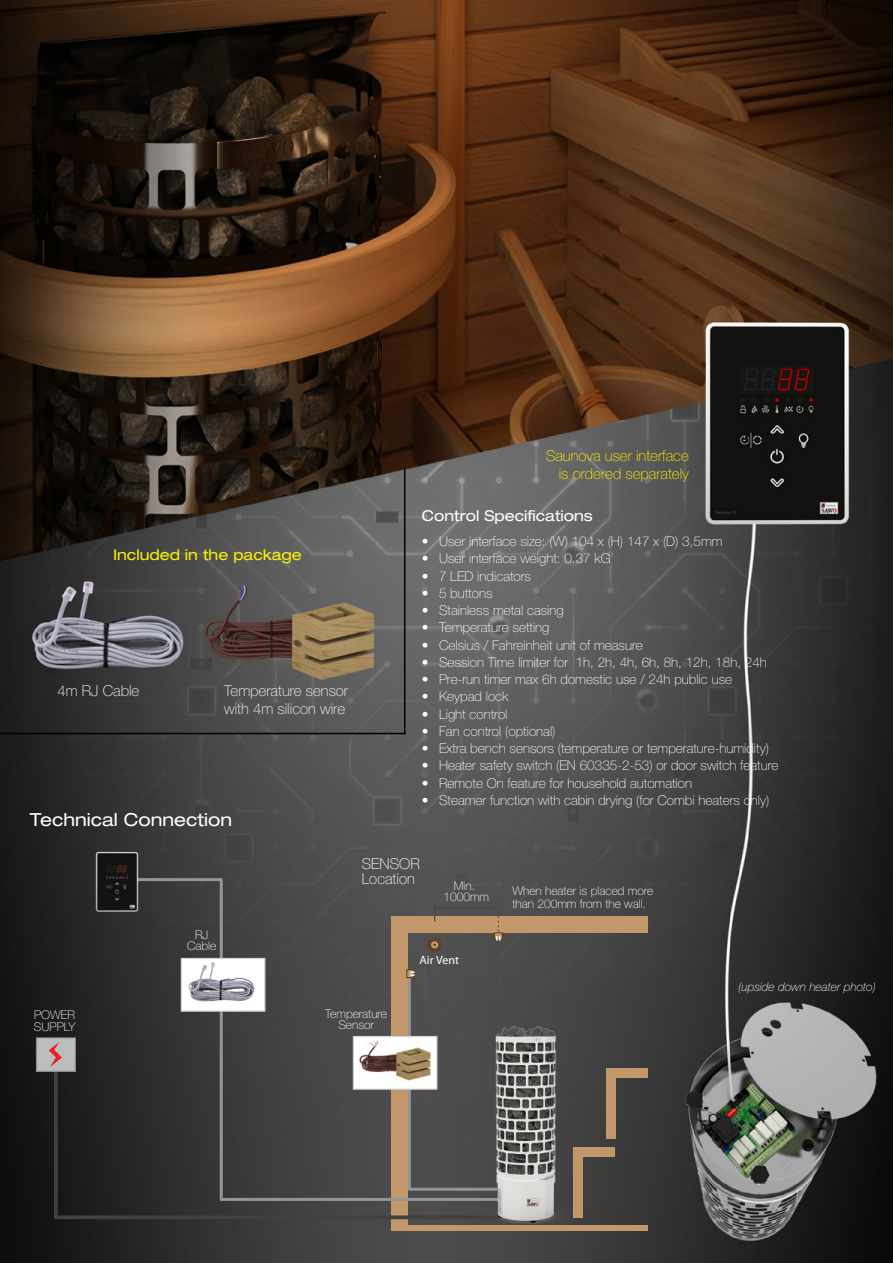
<style>
.page{position:relative;width:893px;height:1263px;background:#fff}
.page>*{position:absolute;margin:0;border:0;box-sizing:border-box;transform-origin:0 0}
.t1{font:expanded 18px "Helvetica Neue LT Pro";color:#fff}
.t2{font:100 15px/18px "Helvetica Neue LT Pro";color:#fff}
.t3{font:100 15px/18px "Helvetica Neue LT Pro";color:#fff200;text-align:right}
.t4{font:expanded 15px "Helvetica Neue LT Pro";color:#fff}
.t5{font:expanded 15px "Helvetica Neue LT Pro";color:#fff200}
.t6{font:100 13.5px "Helvetica Neue LT Pro";color:#fff}
.t7{font:100 12px/11.6px "Helvetica Neue LT Pro";color:#fff;text-align:center}
.t8{font:italic 100 12px "Helvetica Neue LT Pro";color:#fff}
.t9{font:12px "Roboto Condensed";letter-spacing:.005em;color:#fff}
</style>
<div class="page">
<img style="left:0;top:0;width:893px;height:1263px">
<hr style="left:132px;top:878px;width:90px;height:3px;background:#939598">
<div style="left:391px;top:916px;width:16px;height:315px;background:#c2976a"></div>
<div style="left:606px;top:1069px;width:9px;height:70px;background:#c2976a"></div>
<div style="left:606px;top:1069px;width:42px;height:9px;background:#c2976a"></div>
<div style="left:573px;top:1147px;width:42px;height:9px;background:#c2976a"></div>
<div style="left:398px;top:916px;width:250px;height:16px;background:#c2976a"></div>
<div style="left:400px;top:1225px;width:248px;height:6px;background:#c2976a"></div>
<svg style="left:218px;top:876px;width:285px;height:190px;background:#4e4c4a"></svg>
<div style="left:181px;top:958px;width:84px;height:53px;background:#fff"></div>
<div style="left:181px;top:958px;width:84px;height:54px;border:1px solid #d1d2d3"></div>
<div style="left:494px;top:933px;width:8px;height:7px;border:1px solid #603b19"></div>
<img style="left:93px;top:846px;width:49px;height:70px">
<img style="left:188px;top:962px;width:67px;height:40px">
<svg style="left:54px;top:1066px;width:402px;height:153px;background:#3b3a39"></svg>
<div style="left:36px;top:1038px;width:39px;height:33px;background:#babcbe"></div>
<div style="left:36px;top:1037px;width:40px;height:35px;border:1px solid #838383"></div>
<svg style="left:49px;top:1042px;width:13px;height:25px"></svg>
<img style="left:456px;top:1001px;width:141px;height:246px">
<div style="left:353px;top:1036px;width:84px;height:53px;background:#fff"></div>
<div style="left:353px;top:1036px;width:84px;height:54px;border:1px solid #d1d2d3"></div>
<img style="left:359px;top:1040px;width:45px;height:39px">
<svg style="left:404px;top:903px;width:97px;height:289px;background:#635f5a"></svg>
<hr style="left:404px;top:468px;width:1px;height:266px;background:#000">
<hr style="left:0;top:733px;width:405px;height:1px;background:#000">
<p class="t5" style="left:113px;top:546px;width:190px">Included in the package</p>
<p class="t2" style="left:57px;top:681px;width:83px">4m RJ Cable</p>
<p class="t2" style="left:224px;top:681px;width:125px">Temperature sensor with 4m silicon wire</p>
<h1 class="t1" style="left:30px;top:809px;width:204px">Technical Connection</h1>
<p class="t7" style="left:187px;top:928px;width:31px">RJ<br>Cable</p>
<p class="t3" style="left:546px;top:447px;width:144px">Saunova user interface is ordered separately</p>
<p class="t4" style="left:422px;top:507px;width:172px">Control Specifications</p>
<p class="t6" style="left:422px;top:534px;width:302px">• User interface size: (W) 104 x (H) 147 x (D) 3,5mm</p>
<p class="t6" style="left:422px;top:551px;width:190px">• User interface weight: 0.37 kG</p>
<p class="t6" style="left:422px;top:568px;width:111px">• 7 LED indicators</p>
<p class="t6" style="left:422px;top:585px;width:72px">• 5 buttons</p>
<p class="t6" style="left:422px;top:603px;width:143px">• Stainless metal casing</p>
<p class="t6" style="left:422px;top:620px;width:129px">• Temperature setting</p>
<p class="t6" style="left:422px;top:637px;width:222px">• Celsius / Fahreinheit unit of measure</p>
<p class="t6" style="left:422px;top:654px;width:346px">• Session Time limiter for 1h, 2h, 4h, 6h, 8h, 12h, 18h, 24h</p>
<p class="t6" style="left:422px;top:672px;width:312px">• Pre-run timer max 6h domestic use / 24h public use</p>
<p class="t6" style="left:422px;top:689px;width:88px">• Keypad lock</p>
<p class="t6" style="left:422px;top:706px;width:87px">• Light control</p>
<p class="t6" style="left:422px;top:723px;width:135px">• Fan control (optional)</p>
<p class="t6" style="left:422px;top:741px;width:348px">• Extra bench sensors (temperature or temperature-humidity)</p>
<p class="t6" style="left:422px;top:758px;width:358px">• Heater safety switch (EN 60335-2-53) or door switch feature</p>
<p class="t6" style="left:422px;top:775px;width:272px">• Remote On feature for household automation</p>
<p class="t6" style="left:422px;top:792px;width:349px">• Steamer function with cabin drying (for Combi heaters only)</p>
<p class="t2" style="left:362px;top:854px;width:60px">SENSOR</p>
<p class="t2" style="left:362px;top:869px;width:55px">Location</p>
<p class="t7" style="left:443px;top:880px;width:47px">Min.<br>1000mm</p>
<p class="t9" style="left:419px;top:952px;width:41px">Air Vent</p>
<p class="t7" style="left:512px;top:884px;width:142px;line-height:13.5px;text-align:left">When heater is placed more than 200mm from the wall.</p>
<p class="t8" style="left:739px;top:980px;width:138px">(upside down heater photo)</p>
<p class="t7" style="left:34px;top:1009px;width:43px;text-align:left">POWER<br>SUPPLY</p>
<p class="t7" style="left:325px;top:1007px;width:64px">Temperature<br>Sensor</p>
</div>
